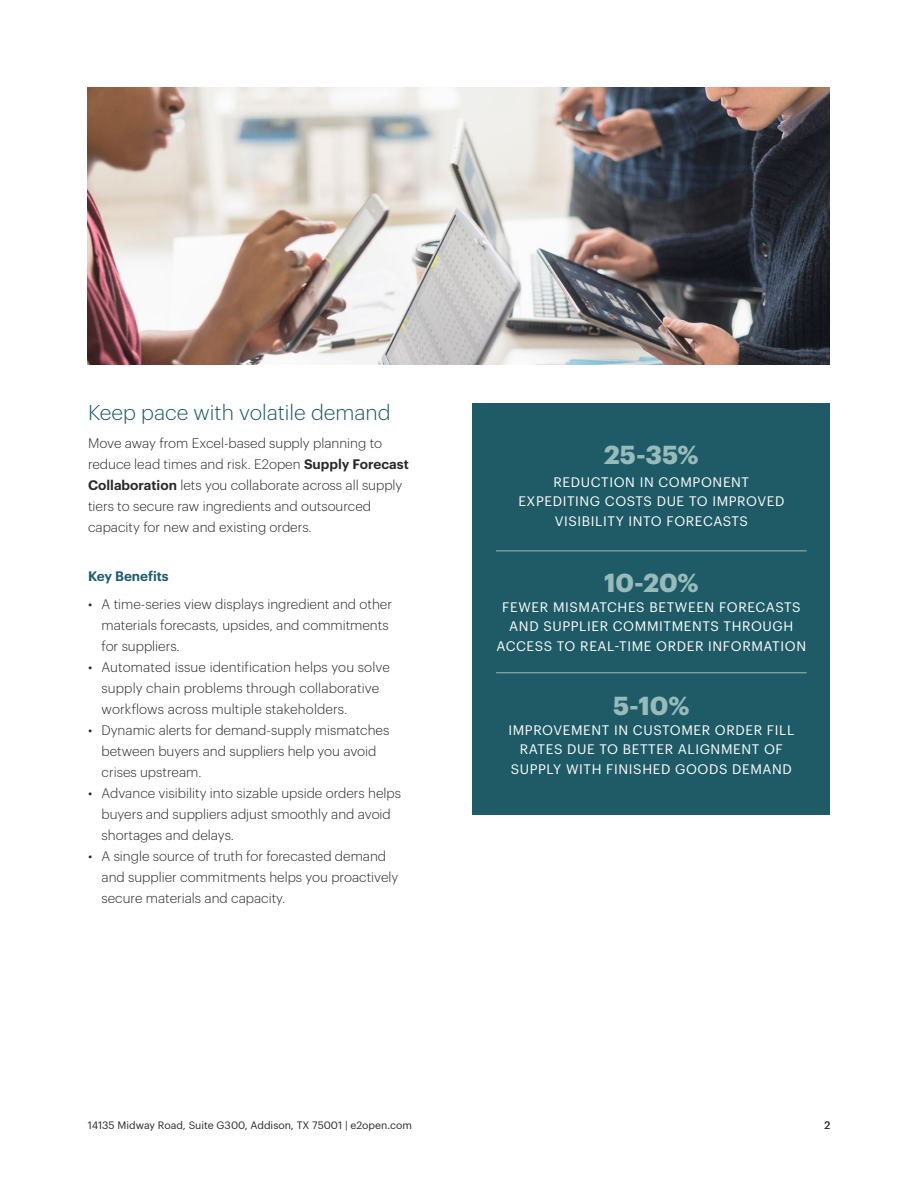
<style>
.page{position:relative;width:918px;height:1188px;background:#fff}
.page>*{position:absolute;margin:0;border:0;box-sizing:border-box;transform-origin:0 0}
.t1{font:700 25.5px "Graphik";color:#97baba}
.t2{font:300 21px "Graphik";color:#1e5b67}
.t3{font:300 13.5px/21px "Graphik";color:#282828}
.t4{font:13.5px/19.5px "Graphik";letter-spacing:.045em;color:#fff;text-align:center}
.t5{font:600 13.5px "Graphik";color:#1e5b67}
.t6{font:10.5px "Graphik";color:#282828}
.s1{font-weight:600}
</style>
<div class="page">
<div style="left:472px;top:403px;width:358px;height:412px;background:#1e5b67"></div>
<hr style="left:496px;top:550px;width:311px;height:1px;background:#97baba">
<hr style="left:496px;top:672px;width:311px;height:1px;background:#97baba">
<img style="left:88px;top:88px;width:742px;height:277px">
<h2 class="t2" style="left:88px;top:397px;width:304px">Keep pace with volatile demand</h2>
<p class="t3" style="left:88px;top:431px;width:322px">Move away from Excel-based supply planning to reduce lead times and risk. E2open <span class="s1">Supply Forecast Collaboration</span> lets you collaborate across all supply tiers to secure raw ingredients and outsourced capacity for new and existing orders.</p>
<p class="t5" style="left:88px;top:566px;width:82px">Key Benefits</p>
<p class="t3" style="left:102px;top:592px;width:292px;text-indent:-14px">• A time-series view displays ingredient and other materials forecasts, upsides, and commitments for suppliers.</p>
<p class="t3" style="left:102px;top:656px;width:290px;text-indent:-14px">• Automated issue identification helps you solve supply chain problems through collaborative workflows across multiple stakeholders.</p>
<p class="t3" style="left:102px;top:719px;width:289px;text-indent:-14px">• Dynamic alerts for demand-supply mismatches between buyers and suppliers help you avoid crises upstream.</p>
<p class="t3" style="left:102px;top:782px;width:301px;text-indent:-14px">• Advance visibility into sizable upside orders helps buyers and suppliers adjust smoothly and avoid shortages and delays.</p>
<p class="t3" style="left:102px;top:845px;width:298px;text-indent:-14px">• A single source of truth for forecasted demand and supplier commitments helps you proactively secure materials and capacity.</p>
<h1 class="t1" style="left:604px;top:435px;width:96px">25-35%</h1>
<p class="t4" style="left:518px;top:471px;width:268px">REDUCTION IN COMPONENT<br>EXPEDITING COSTS DUE TO IMPROVED<br>VISIBILITY INTO FORECASTS</p>
<h1 class="t1" style="left:604px;top:563px;width:96px">10-20%</h1>
<p class="t4" style="left:497px;top:596px;width:311px">FEWER MISMATCHES BETWEEN FORECASTS<br>AND SUPPLIER COMMITMENTS THROUGH<br>ACCESS TO REAL-TIME ORDER INFORMATION</p>
<h1 class="t1" style="left:613px;top:686px;width:78px">5-10%</h1>
<p class="t4" style="left:508px;top:719px;width:287px">IMPROVEMENT IN CUSTOMER ORDER FILL<br>RATES DUE TO BETTER ALIGNMENT OF<br>SUPPLY WITH FINISHED GOODS DEMAND</p>
<p class="t6" style="left:88px;top:1118px;width:326px">14135 Midway Road, Suite G300, Addison, TX 75001 | e2open.com</p>
<p class="t6" style="left:824px;top:1118px;width:7px">2</p>
</div>
